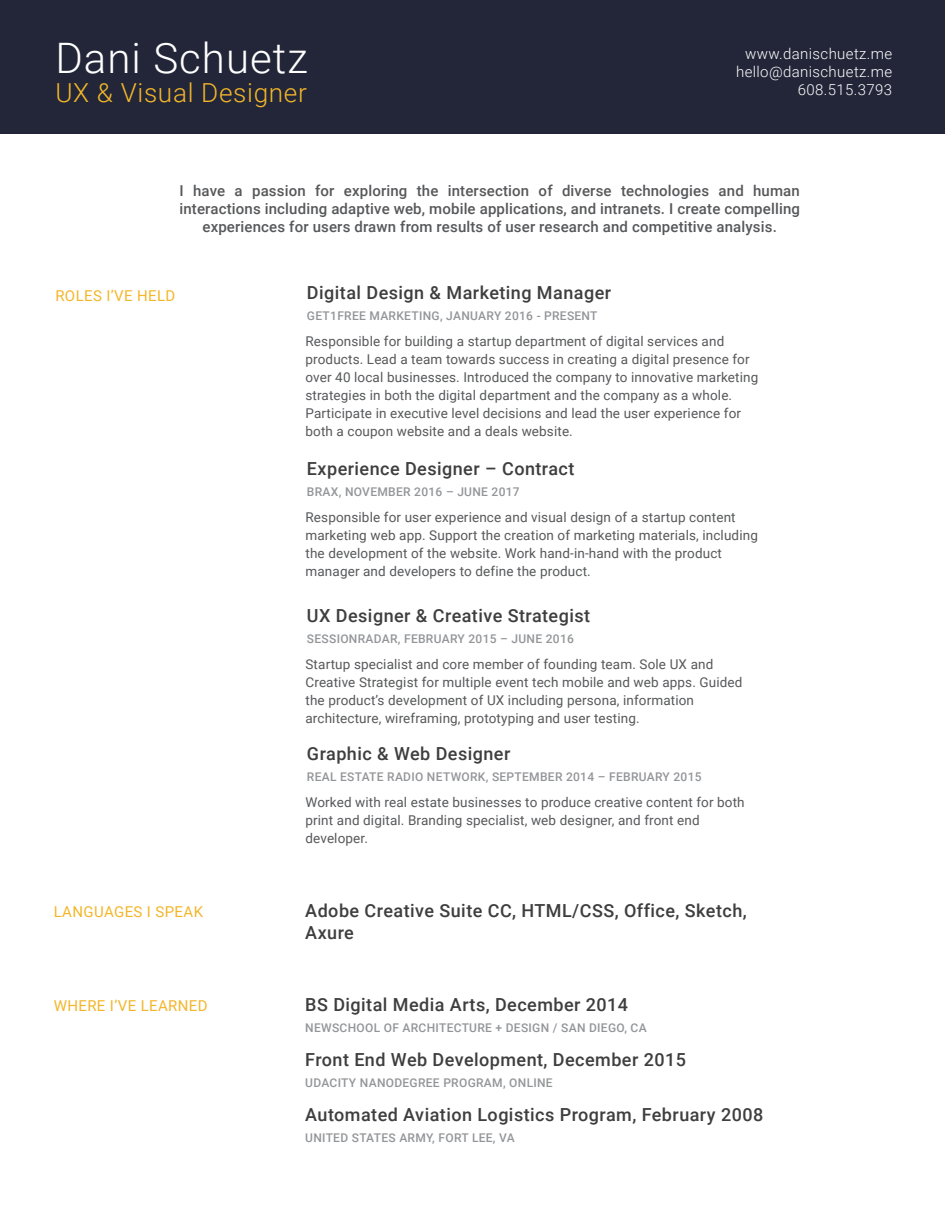
<style>
.page{position:relative;width:945px;height:1215px;background:#fff}
.page>*{position:absolute;margin:0;border:0;box-sizing:border-box;transform-origin:0 0}
.t1{font:300 42px "Roboto";letter-spacing:.025em;color:#fff}
.t2{font:300 26.25px "Roboto";letter-spacing:.025em;color:#f3b62a}
.t3{font:500 18px/21.6px "Roboto";letter-spacing:.025em;color:#3e3e3f}
.t4{font:500 15px/18px "Roboto";letter-spacing:.01em;color:#57585a;text-align:center}
.t5{font:300 15px/18px "Roboto";letter-spacing:.025em;color:#fff;text-align:right}
.t6{font:15px "Roboto";letter-spacing:.025em;color:#f3b62a}
.t7{font:13.5px/18px "Roboto";letter-spacing:.01em;color:#57585a}
.t8{font:500 12px "Roboto";letter-spacing:.025em;color:#939598}
</style>
<div class="page">
<div style="left:1px;top:0;width:944px;height:134px;background:#222638"></div>
<h1 class="t1" style="left:55px;top:28px;width:254px">Dani Schuetz</h1>
<h2 class="t2" style="left:55px;top:75px;width:253px">UX &amp; Visual Designer</h2>
<p class="t5" style="left:736px;top:44px;width:158px">www.danischuetz.me hello@danischuetz.me<br>608.515.3793</p>
<p class="t4" style="left:180px;top:181px;width:622px">I have a passion for exploring the intersection of diverse technologies and human interactions including adaptive web, mobile applications, and intranets. I create compelling experiences for users drawn from results of user research and competitive analysis.</p>
<p class="t6" style="left:55px;top:285px;width:121px">ROLES I’VE HELD</p>
<h3 class="t3" style="left:307px;top:282px;width:306px">Digital Design &amp; Marketing Manager</h3>
<p class="t8" style="left:307px;top:308px;width:292px">GET1FREE MARKETING, JANUARY 2016 - PRESENT</p>
<p class="t7" style="left:305px;top:332px;width:454px">Responsible for building a startup department of digital services and products. Lead a team towards success in creating a digital presence for over 40 local businesses. Introduced the company to innovative marketing strategies in both the digital department and the company as a whole.<br>Participate in executive level decisions and lead the user experience for both a coupon website and a deals website.</p>
<h3 class="t3" style="left:307px;top:457px;width:269px">Experience Designer – Contract</h3>
<p class="t8" style="left:307px;top:484px;width:214px">BRAX, NOVEMBER 2016 – JUNE 2017</p>
<p class="t7" style="left:305px;top:508px;width:454px">Responsible for user experience and visual design of a startup content marketing web app. Support the creation of marketing materials, including the development of the website. Work hand-in-hand with the product manager and developers to define the product.</p>
<h3 class="t3" style="left:307px;top:604px;width:285px">UX Designer &amp; Creative Strategist</h3>
<p class="t8" style="left:307px;top:630px;width:269px">SESSIONRADAR, FEBRUARY 2015 – JUNE 2016</p>
<p class="t7" style="left:305px;top:655px;width:439px">Startup specialist and core member of founding team. Sole UX and Creative Strategist for multiple event tech mobile and web apps. Guided the product’s development of UX including persona, information architecture, wireframing, prototyping and user testing.</p>
<h3 class="t3" style="left:307px;top:742px;width:205px">Graphic &amp; Web Designer</h3>
<p class="t8" style="left:307px;top:768px;width:396px">REAL ESTATE RADIO NETWORK, SEPTEMBER 2014 – FEBRUARY 2015</p>
<p class="t7" style="left:305px;top:792px;width:441px">Worked with real estate businesses to produce creative content for both print and digital. Branding specialist, web designer, and front end developer.</p>
<p class="t6" style="left:54px;top:902px;width:151px">LANGUAGES I SPEAK</p>
<h3 class="t3" style="left:305px;top:900px;width:443px">Adobe Creative Suite CC, HTML/CSS, Office, Sketch,<br>Axure</h3>
<p class="t6" style="left:54px;top:995px;width:155px">WHERE I’VE LEARNED</p>
<h3 class="t3" style="left:305px;top:993px;width:324px">BS Digital Media Arts, December 2014</h3>
<p class="t8" style="left:305px;top:1019px;width:343px">NEWSCHOOL OF ARCHITECTURE + DESIGN / SAN DIEGO, CA</p>
<h3 class="t3" style="left:305px;top:1048px;width:382px">Front End Web Development, December 2015</h3>
<p class="t8" style="left:305px;top:1074px;width:249px">UDACITY NANODEGREE PROGRAM, ONLINE</p>
<h3 class="t3" style="left:305px;top:1103px;width:460px">Automated Aviation Logistics Program, February 2008</h3>
<p class="t8" style="left:305px;top:1129px;width:211px">UNITED STATES ARMY, FORT LEE, VA</p>
</div>
